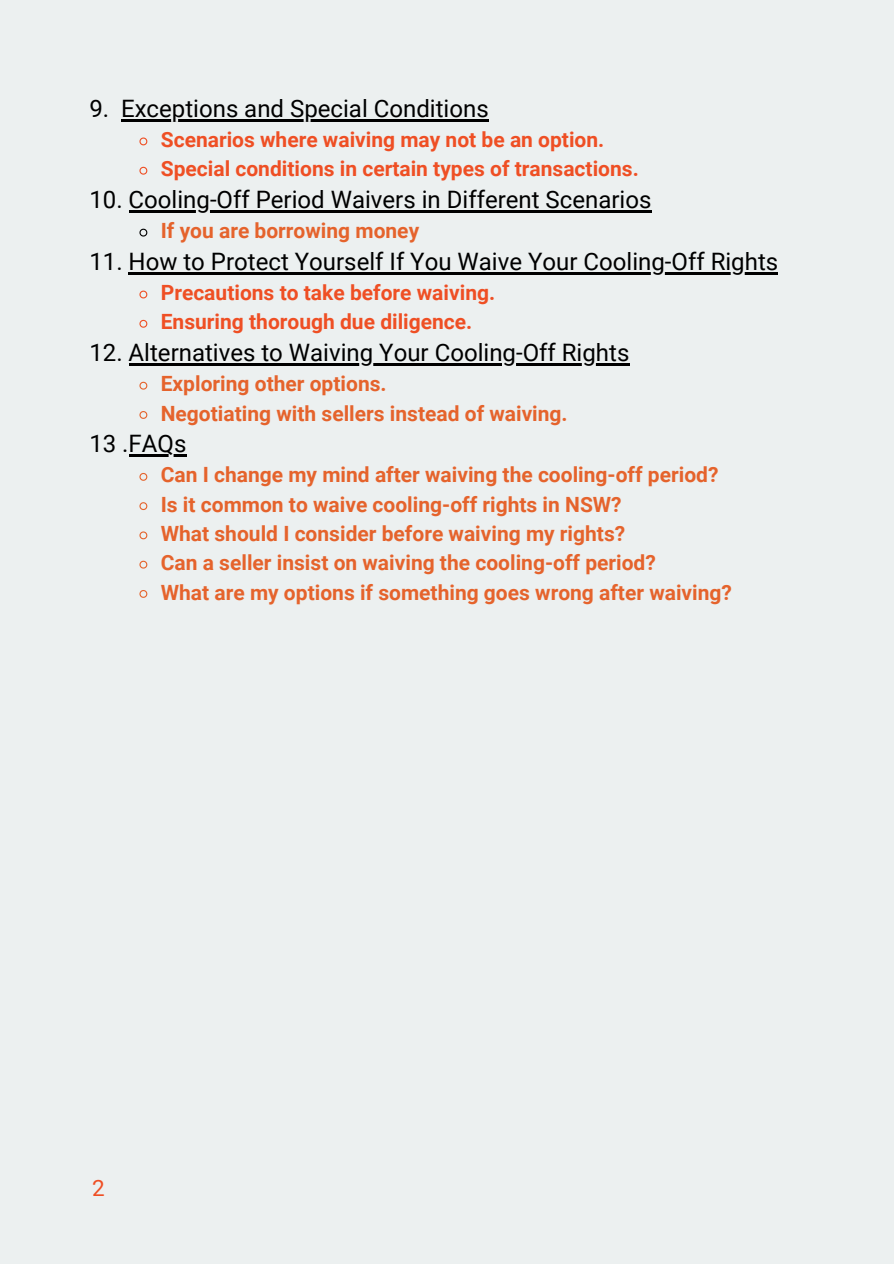
<style>
.page{position:relative;width:894px;height:1264px;background:#fff}
.page>*{position:absolute;margin:0;border:0;box-sizing:border-box;transform-origin:0 0}
.t1{font:24px "Roboto";color:#000}
.t2{font:22.5px "Roboto";color:#ef4f24}
.t3{font:700 21px "Roboto";color:#e5632c}
.t4{font:700 21px/29.2px "Roboto";color:#ef4f24}
</style>
<div class="page">
<div style="left:0;top:0;width:893px;height:1263px;background:#ecf0f0"></div>
<hr style="left:121px;top:119px;width:367px;height:2px;background:#000">
<svg style="left:139px;top:137px;width:9px;height:9px"></svg>
<svg style="left:139px;top:166px;width:9px;height:9px"></svg>
<hr style="left:129px;top:210px;width:522px;height:2px;background:#000">
<svg style="left:139px;top:228px;width:9px;height:9px"></svg>
<hr style="left:129px;top:272px;width:649px;height:2px;background:#000">
<svg style="left:139px;top:290px;width:9px;height:9px"></svg>
<svg style="left:139px;top:319px;width:9px;height:9px"></svg>
<hr style="left:129px;top:363px;width:500px;height:2px;background:#000">
<svg style="left:139px;top:381px;width:9px;height:9px"></svg>
<svg style="left:139px;top:411px;width:9px;height:8px"></svg>
<hr style="left:129px;top:454px;width:57px;height:2px;background:#000">
<svg style="left:139px;top:472px;width:9px;height:9px"></svg>
<svg style="left:139px;top:502px;width:9px;height:9px"></svg>
<svg style="left:139px;top:531px;width:9px;height:9px"></svg>
<svg style="left:139px;top:560px;width:9px;height:9px"></svg>
<svg style="left:139px;top:590px;width:9px;height:8px"></svg>
<h1 class="t1" style="left:89px;top:94px;width:21px">9.</h1>
<p class="t1" style="left:121px;top:94px;width:369px">Exceptions and Special Conditions</p>
<p class="t4" style="left:161px;top:125px;width:479px">Scenarios where waiving may not be an option.<br>Special conditions in certain types of transactions.</p>
<p class="t1" style="left:89px;top:186px;width:563px">10. Cooling-Off Period Waivers in Different Scenarios</p>
<h1 class="t3" style="left:161px;top:219px;width:260px">If you are borrowing money</h1>
<p class="t1" style="left:89px;top:247px;width:690px">11. How to Protect Yourself If You Waive Your Cooling-Off Rights</p>
<h1 class="t4" style="left:161px;top:278px;width:336px">Precautions to take before waiving.</h1>
<p class="t4" style="left:161px;top:307px;width:313px">Ensuring thorough due diligence.</p>
<p class="t1" style="left:89px;top:339px;width:541px">12. Alternatives to Waiving Your Cooling-Off Rights</p>
<h1 class="t3" style="left:161px;top:372px;width:227px">Exploring other options.</h1>
<p class="t3" style="left:161px;top:401px;width:408px">Negotiating with sellers instead of waiving.</p>
<p class="t1" style="left:89px;top:430px;width:98px">13 .FAQs</p>
<h1 class="t3" style="left:161px;top:463px;width:559px">Can I change my mind after waiving the cooling-off period?</h1>
<p class="t3" style="left:161px;top:492px;width:462px">Is it common to waive cooling-off rights in NSW?</p>
<p class="t3" style="left:161px;top:521px;width:466px">What should I consider before waiving my rights?</p>
<p class="t3" style="left:161px;top:551px;width:496px">Can a seller insist on waiving the cooling-off period?</p>
<p class="t3" style="left:161px;top:580px;width:572px">What are my options if something goes wrong after waiving?</p>
<p class="t2" style="left:92px;top:1174px;width:14px">2</p>
</div>
